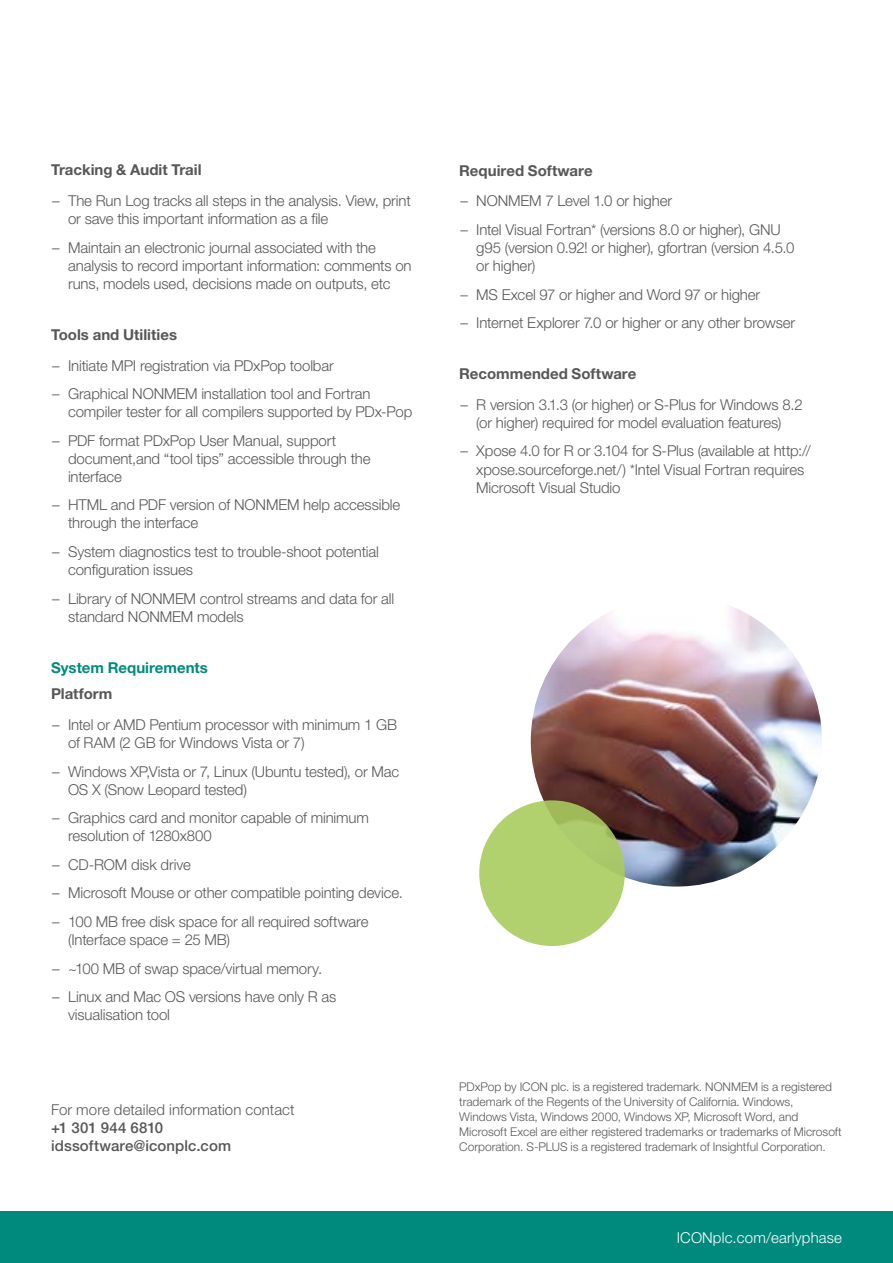
<style>
.page{position:relative;width:893px;height:1263px;background:#fff}
.page>*{position:absolute;margin:0;border:0;box-sizing:border-box;transform-origin:0 0}
.t1{font:300 15px/18px "Helvetica Neue LT Std";letter-spacing:-.01em;color:#575756}
.t2{font:700 15px "Helvetica Neue LT Std";color:#575756}
.t3{font:500 15px/18px "Helvetica Neue LT Std";letter-spacing:.005em;color:#575756}
.t4{font:300 15px "Helvetica Neue LT Std";letter-spacing:.01em;color:#fff}
.t5{font:700 15px "Helvetica Neue LT Std";color:#008a7d}
.t6{font:300 12px/15px "Helvetica Neue LT Std";color:#575756}
</style>
<div class="page">
<img style="left:531px;top:595px;width:291px;height:291px;border-radius:146px">
<svg style="left:479px;top:800px;width:146px;height:146px;background:#afce6d"></svg>
<div style="left:0;top:1212px;width:893px;height:51px;background:#008a7d"></div>
<p class="t2" style="left:51px;top:161px;width:152px">Tracking &amp; Audit Trail</p>
<p class="t1" style="left:68px;top:192px;width:344px;text-indent:-16px">– The Run Log tracks all steps in the analysis. View, print or save this important information as a file</p>
<p class="t1" style="left:68px;top:238px;width:345px;text-indent:-16px">– Maintain an electronic journal associated with the analysis to record important information: comments on runs, models used, decisions made on outputs, etc</p>
<p class="t2" style="left:51px;top:325px;width:128px">Tools and Utilities</p>
<p class="t1" style="left:52px;top:356px;width:283px">– Initiate MPI registration via PDxPop toolbar</p>
<p class="t1" style="left:68px;top:384px;width:346px;text-indent:-16px">– Graphical NONMEM installation tool and Fortran compiler tester for all compilers supported by PDx-Pop</p>
<p class="t1" style="left:68px;top:431px;width:304px;text-indent:-16px">– PDF format PDxPop User Manual, support document,and “tool tips” accessible through the interface</p>
<p class="t1" style="left:68px;top:496px;width:334px;text-indent:-16px">– HTML and PDF version of NONMEM help accessible through the interface</p>
<p class="t1" style="left:68px;top:542px;width:312px;text-indent:-16px">– System diagnostics test to trouble-shoot potential configuration issues</p>
<p class="t1" style="left:68px;top:589px;width:328px;text-indent:-16px">– Library of NONMEM control streams and data for all standard NONMEM models</p>
<p class="t5" style="left:51px;top:658px;width:158px">System Requirements</p>
<p class="t2" style="left:51px;top:684px;width:63px">Platform</p>
<p class="t1" style="left:68px;top:715px;width:331px;text-indent:-16px">– Intel or AMD Pentium processor with minimum 1 GB of RAM (2 GB for Windows Vista or 7)</p>
<p class="t1" style="left:68px;top:762px;width:333px;text-indent:-16px">– Windows XP,Vista or 7, Linux (Ubuntu tested), or Mac<br>OS X (Snow Leopard tested)</p>
<p class="t1" style="left:68px;top:808px;width:302px;text-indent:-16px">– Graphics card and monitor capable of minimum resolution of 1280x800</p>
<p class="t1" style="left:52px;top:855px;width:140px">– CD-ROM disk drive</p>
<p class="t1" style="left:52px;top:884px;width:352px">– Microsoft Mouse or other compatible pointing device.</p>
<p class="t1" style="left:68px;top:912px;width:302px;text-indent:-16px">– 100 MB free disk space for all required software (Interface space = 25 MB)</p>
<p class="t1" style="left:52px;top:959px;width:271px">– ~100 MB of swap space/virtual memory.</p>
<p class="t1" style="left:68px;top:988px;width:270px;text-indent:-16px">– Linux and Mac OS versions have only R as visualisation tool</p>
<p class="t1" style="left:51px;top:1100px;width:245px">For more detailed information contact</p>
<p class="t3" style="left:51px;top:1118px;width:182px">+1 301 944 6810 idssoftware@iconplc.com</p>
<p class="t2" style="left:459px;top:161px;width:135px">Required Software</p>
<p class="t1" style="left:460px;top:192px;width:213px">– NONMEM 7 Level 1.0 or higher</p>
<p class="t1" style="left:476px;top:220px;width:320px;text-indent:-16px">– Intel Visual Fortran* (versions 8.0 or higher), GNU g95 (version 0.92! or higher), gfortran (version 4.5.0 or higher)</p>
<p class="t1" style="left:460px;top:285px;width:301px">– MS Excel 97 or higher and Word 97 or higher</p>
<p class="t1" style="left:460px;top:314px;width:336px">– Internet Explorer 7.0 or higher or any other browser</p>
<p class="t2" style="left:459px;top:364px;width:179px">Recommended Software</p>
<p class="t1" style="left:460px;top:395px;width:344px;text-align:center">– R version 3.1.3 (or higher) or S-Plus for Windows 8.2 (or higher) required for model evaluation features)</p>
<p class="t1" style="left:476px;top:442px;width:336px;text-indent:-16px">– Xpose 4.0 for R or 3.104 for S-Plus (available at http:// xpose.sourceforge.net/) *Intel Visual Fortran requires<br>Microsoft Visual Studio</p>
<p class="t6" style="left:459px;top:1079px;width:384px">PDxPop by ICON plc. is a registered trademark. NONMEM is a registered trademark of the Regents of the University of California. Windows, Windows Vista, Windows 2000, Windows XP, Microsoft Word, and Microsoft Excel are either registered trademarks or trademarks of Microsoft Corporation. S-PLUS is a registered trademark of Insightful Corporation.</p>
<p class="t4" style="left:677px;top:1228px;width:167px">ICONplc.com/earlyphase</p>
</div>
